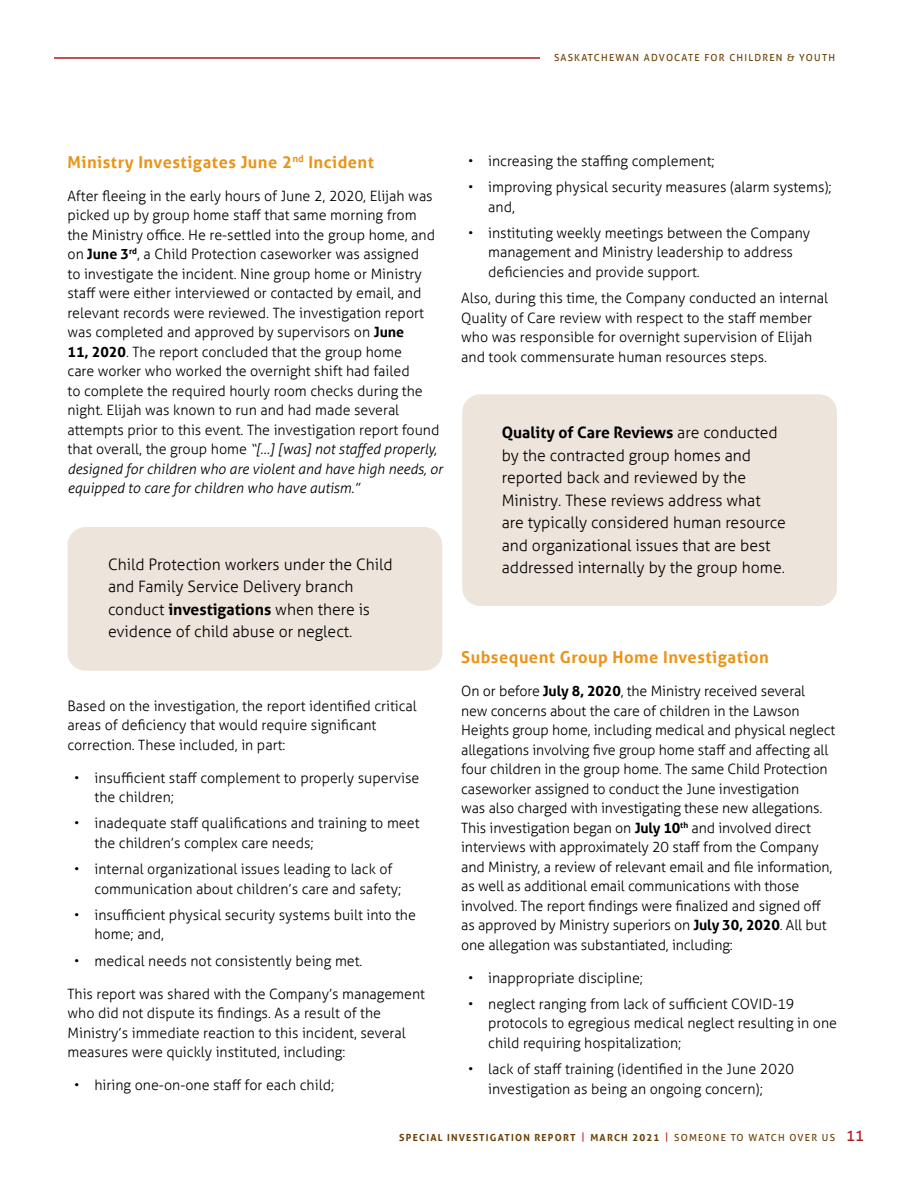
<style>
.page{position:relative;width:918px;height:1188px;background:#fff}
.page>*{position:absolute;margin:0;border:0;box-sizing:border-box;transform-origin:0 0}
.t1{font:700 16.5px "Aller";letter-spacing:.03em;color:#ea941a}
.t2{font:300 15.75px/22.5px "Aller";color:#000}
.t3{font:15px "Aller";color:#b1181e}
.t4{font:300 14.25px/19.5px "Aller";color:#000}
.t5{font:700 9.75px "Aller";letter-spacing:.125em;color:#6a4005}
.t6{font:9.75px "Aller";letter-spacing:.125em;color:#6a4005}
.s1{font-weight:700}
.s2{font-style:italic}
.s3{font-weight:400;color:#b1181e}
.s4{font-weight:400}
</style>
<div class="page">
<hr style="left:54px;top:57px;width:486px;height:2px;background:#b1181e">
<div style="left:462px;top:394px;width:375px;height:212px;background:#ede4dc;border-radius:18px"></div>
<div style="left:68px;top:527px;width:374px;height:144px;background:#ede4dc;border-radius:18px"></div>
<p class="t6" style="left:554px;top:52px;width:282px">SASKATCHEWAN ADVOCATE FOR CHILDREN &amp; YOUTH</p>
<p class="t1" style="left:68px;top:152px;width:308px">Ministry Investigates June 2<sup>nd</sup> Incident</p>
<p class="t4" style="left:68px;top:186px;width:377px">After fleeing in the early hours of June 2, 2020, Elijah was picked up by group home staff that same morning from<br>the Ministry office. He re-settled into the group home, and on <span class="s1">June 3</span><sup>rd</sup>, a Child Protection caseworker was assigned<br>to investigate the incident. Nine group home or Ministry staff were either interviewed or contacted by email, and relevant records were reviewed. The investigation report was completed and approved by supervisors on <span class="s1">June<br>11, 2020</span>. The report concluded that the group home<br>care worker who worked the overnight shift had failed<br>to complete the required hourly room checks during the night. Elijah was known to run and had made several attempts prior to this event. The investigation report found that overall, the group home <span class="s2">“[…] [was] not staffed properly, designed for children who are violent and have high needs, or equipped to care for children who have autism.”</span></p>
<p class="t2" style="left:108px;top:553px;width:286px">Child Protection workers under the Child and Family Service Delivery branch conduct <span class="s1">investigations</span> when there is evidence of child abuse or neglect.</p>
<p class="t4" style="left:68px;top:696px;width:351px">Based on the investigation, the report identified critical areas of deficiency that would require significant correction. These included, in part:</p>
<p class="t4" style="left:95px;top:768px;width:326px;text-indent:-20px">• insufficient staff complement to properly supervise the children;</p>
<p class="t4" style="left:95px;top:814px;width:327px;text-indent:-20px">• inadequate staff qualifications and training to meet the children’s complex care needs;</p>
<p class="t4" style="left:95px;top:859px;width:308px;text-indent:-20px">• internal organizational issues leading to lack of communication about children’s care and safety;</p>
<p class="t4" style="left:95px;top:905px;width:323px;text-indent:-20px">• insufficient physical security systems built into the home; and,</p>
<p class="t4" style="left:74px;top:951px;width:288px">• medical needs not consistently being met.</p>
<p class="t4" style="left:68px;top:984px;width:359px">This report was shared with the Company’s management who did not dispute its findings. As a result of the Ministry’s immediate reaction to this incident, several measures were quickly instituted, including:</p>
<p class="t4" style="left:74px;top:1075px;width:261px">• hiring one-on-one staff for each child;</p>
<p class="t4" style="left:468px;top:151px;width:248px">• increasing the staffing complement;</p>
<p class="t4" style="left:488px;top:177px;width:345px;text-indent:-20px">• improving physical security measures (alarm systems); and,</p>
<p class="t4" style="left:488px;top:223px;width:324px;text-indent:-20px">• instituting weekly meetings between the Company management and Ministry leadership to address deficiencies and provide support.</p>
<p class="t4" style="left:461px;top:288px;width:368px">Also, during this time, the Company conducted an internal Quality of Care review with respect to the staff member who was responsible for overnight supervision of Elijah and took commensurate human resources steps.</p>
<p class="t2" style="left:502px;top:421px;width:286px"><span class="s1">Quality of Care Reviews</span> are conducted by the contracted group homes and reported back and reviewed by the Ministry. These reviews address what are typically considered human resource and organizational issues that are best addressed internally by the group home.</p>
<p class="t1" style="left:461px;top:647px;width:309px">Subsequent Group Home Investigation</p>
<p class="t4" style="left:461px;top:681px;width:376px">On or before <span class="s1">July 8, 2020</span>, the Ministry received several<br>new concerns about the care of children in the Lawson Heights group home, including medical and physical neglect allegations involving five group home staff and affecting all four children in the group home. The same Child Protection caseworker assigned to conduct the June investigation<br>was also charged with investigating these new allegations.<br>This investigation began on <span class="s1">July 10</span><sup>th</sup> and involved direct interviews with approximately 20 staff from the Company and Ministry, a review of relevant email and file information, as well as additional email communications with those involved. The report findings were finalized and signed off as approved by Ministry superiors on <span class="s1">July 30, 2020</span>. All but one allegation was substantiated, including:</p>
<p class="t4" style="left:468px;top:968px;width:177px">• inappropriate discipline;</p>
<p class="t4" style="left:488px;top:994px;width:350px;text-indent:-20px">• neglect ranging from lack of sufficient COVID-19 protocols to egregious medical neglect resulting in one child requiring hospitalization;</p>
<p class="t4" style="left:488px;top:1059px;width:307px;text-indent:-20px">• lack of staff training (identified in the June 2020 investigation as being an ongoing concern);</p>
<p class="t5" style="left:399px;top:1132px;width:437px">SPECIAL INVESTIGATION REPORT <span class="s3">|</span> MARCH 2021 <span class="s3">|</span> <span class="s4">SOMEONE TO WATCH OVER US</span></p>
<p class="t3" style="left:846px;top:1127px;width:19px">11</p>
</div>
